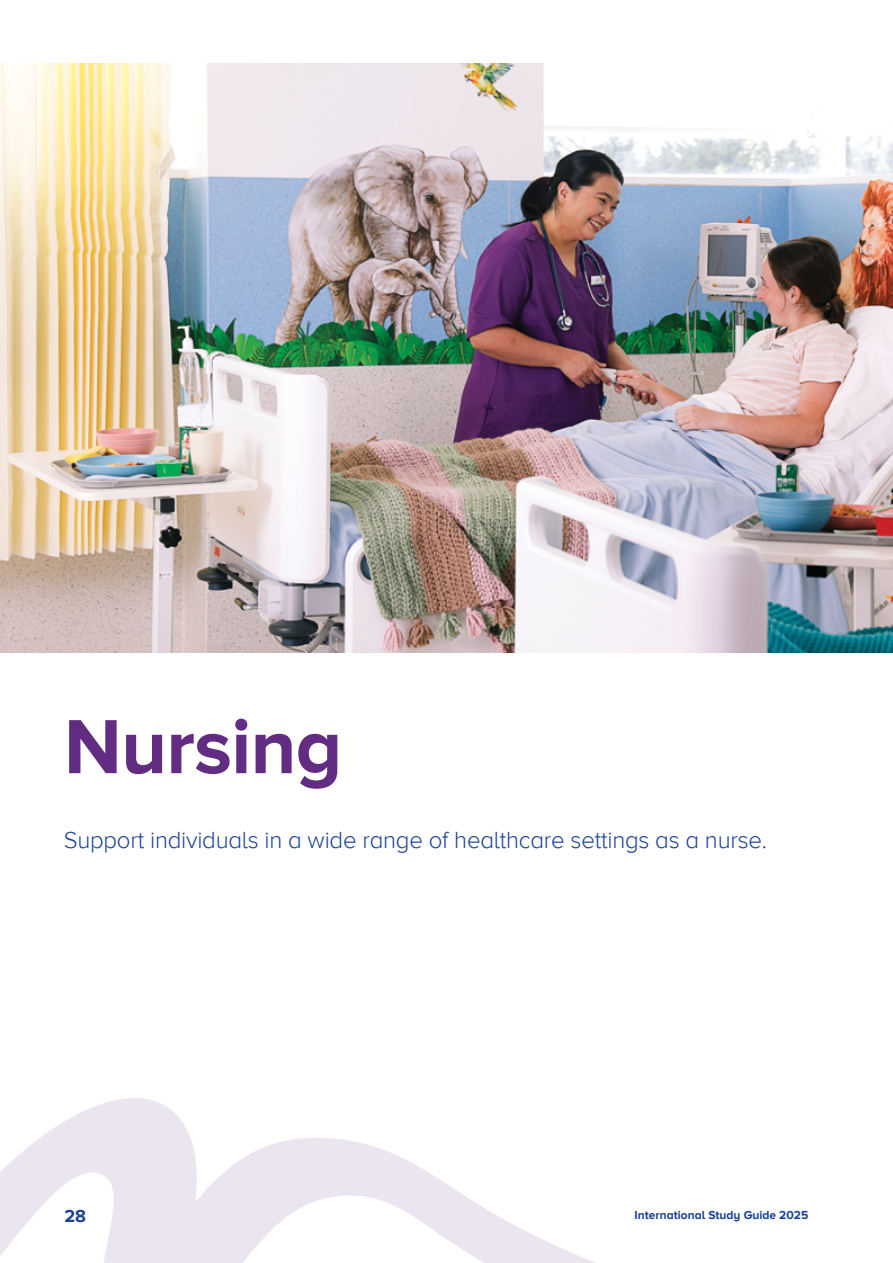
<style>
.page{position:relative;width:893px;height:1263px;background:#fff}
.page>*{position:absolute;margin:0;border:0;box-sizing:border-box;transform-origin:0 0}
.Study_area_heading{font:700 79.5px "Proxima Nova A";letter-spacing:-.01em;color:#612c82}
.Overview{font:300 24px "Proxima Nova A";letter-spacing:-.01em;color:#1b4298}
.t1{font:700 18px "Proxima Nova A";color:#1b4298}
.t2{font:700 12px "Proxima Nova A";color:#1b4298}
</style>
<div class="page">
<img style="left:0;top:64px;width:893px;height:588px">
<svg style="left:0;top:1098px;width:595px;height:165px"></svg>
<h1 class="Study_area_heading" style="left:64px;top:701px;width:280px">Nursing</h1>
<p class="Overview" style="left:64px;top:826px;width:705px">Support individuals in a wide range of healthcare settings as a nurse.</p>
<p class="t1" style="left:64px;top:1205px;width:23px">28</p>
<p class="t2" style="left:635px;top:1208px;width:175px">International Study Guide 2025</p>
</div>
